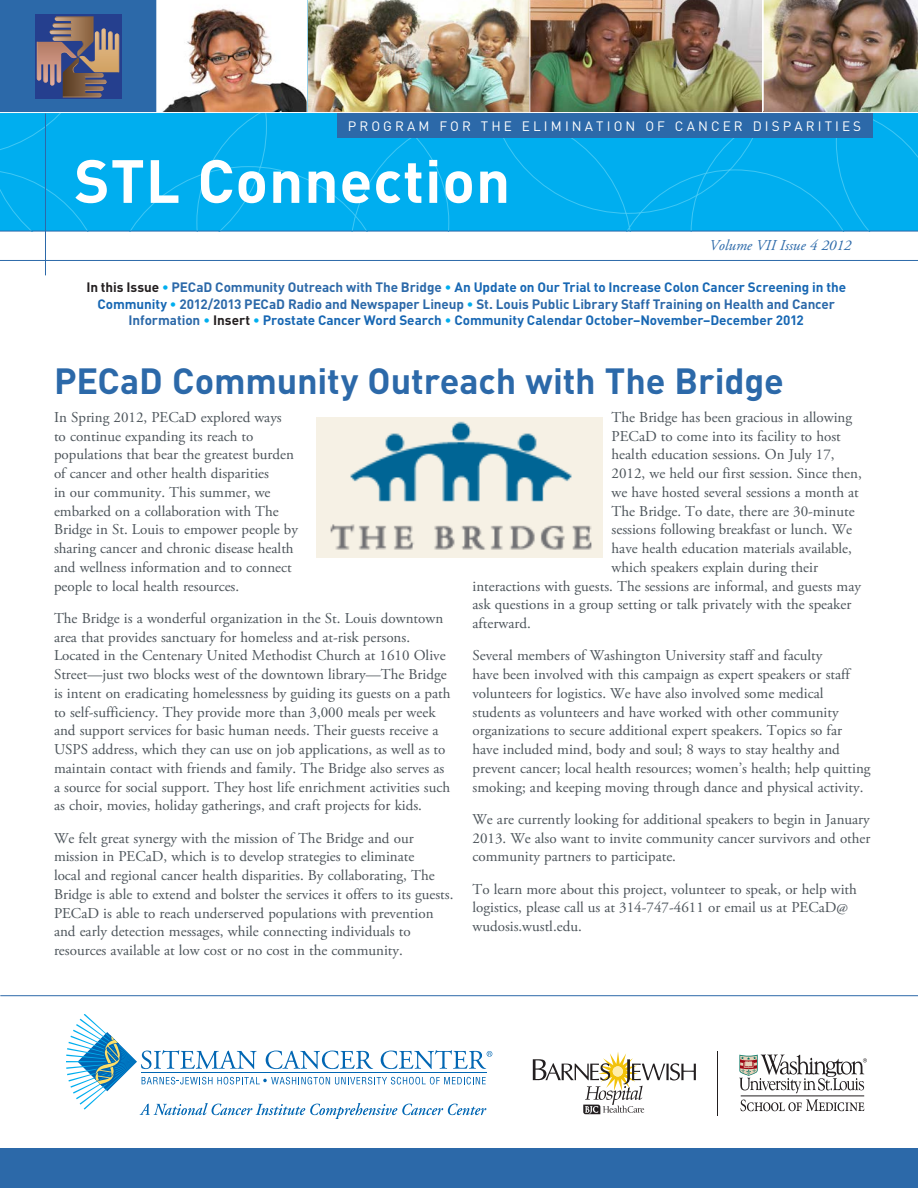
<style>
.page{position:relative;width:918px;height:1188px;background:#fff}
.page>*{position:absolute;margin:0;border:0;box-sizing:border-box;transform-origin:0 0}
.t1{font:700 60px "DIN";letter-spacing:.015em;color:#fff}
.t2{font:700 36px "DIN";letter-spacing:-.005em;color:#2c69a9}
.t3{font:15px/18.8px "Adobe Garamond Pro";color:#4c545a}
.t4{font:italic 15px "Adobe Garamond Pro";color:#2c69a9}
.t5{font:700 13.5px/16.5px "DIN";letter-spacing:-.005em;color:#2c69a9;text-align:center}
.t6{font:13.5px "DIN";letter-spacing:.23em;color:#fff}
.s1{color:#231f20}
.s2{color:#00aeef}
.s3{color:#1767b3}
</style>
<div class="page">
<img style="left:763px;top:0;width:155px;height:112px">
<hr style="left:763px;top:0;width:1px;height:111px;background:#fff">
<hr style="left:0;top:753px;width:1px;height:39px;background:#2c69a9">
<div style="left:0;top:0;width:156px;height:114px;background:#2c69a9"></div>
<svg style="left:35px;top:14px;width:86px;height:85px"></svg>
<svg style="left:37px;top:17px;width:82px;height:80px;background:#766874"></svg>
<hr style="left:0;top:995px;width:918px;height:1px;background:#2c69a9">
<div style="left:0;top:1148px;width:918px;height:40px;background:#2c69a9"></div>
<img style="left:162px;top:8px;width:145px;height:104px">
<img style="left:308px;top:0;width:221px;height:112px">
<img style="left:530px;top:0;width:232px;height:112px">
<div style="left:0;top:113px;width:918px;height:118px;background:#00aeef"></div>
<div style="left:338px;top:112px;width:535px;height:26px;background:#2c69a9"></div>
<hr style="left:0;top:260px;width:918px;height:1px;background:#2c69a9">
<hr style="left:45px;top:113px;width:1px;height:162px;background:#2c69a9">
<hr style="left:0;top:231px;width:918px;height:1px;background:#2c69a9">
<svg style="left:66px;top:1015px;width:426px;height:103px"></svg>
<hr style="left:717px;top:1051px;width:1px;height:64px;background:#231f20">
<svg style="left:533px;top:1052px;width:163px;height:62px"></svg>
<hr style="left:741px;top:1096px;width:123px;height:1px;background:#231f20">
<svg style="left:740px;top:1099px;width:124px;height:12px"></svg>
<svg style="left:739px;top:1055px;width:128px;height:38px"></svg>
<hr style="left:0;top:112px;width:918px;height:1px;background:#fff">
<img style="left:317px;top:417px;width:286px;height:140px">
<p class="t6" style="left:348px;top:117px;width:515px">PROGRAM FOR THE ELIMINATION OF CANCER DISPARITIES</p>
<h1 class="t1" style="left:74px;top:142px;width:438px">STL Connection</h1>
<p class="t4" style="left:710px;top:237px;width:143px">Volume VII Issue 4 2012</p>
<p class="t5" style="left:86px;top:278px;width:761px"><span class="s1">In this Issue</span> <span class="s2">•</span> PECaD Community Outreach with The Bridge <span class="s2">•</span> <span class="s3">An Update on Our Trial to Increase Colon Cancer Screening in the<br>Community</span> <span class="s2">•</span> 2012/2013 PECaD Radio and Newspaper Lineup <span class="s2">•</span> St. Louis Public Library Staff Training on Health and Cancer<br>Information <span class="s2">•</span> <span class="s1">Insert</span> <span class="s2">•</span> <span class="s3">Prostate Cancer Word Search</span> <span class="s2">•</span> <span class="s3">Community Calendar October–November–December 2012</span></p>
<h2 class="t2" style="left:54px;top:358px;width:732px">PECaD Community Outreach with The Bridge</h2>
<p class="t3" style="left:54px;top:408px;width:245px">In Spring 2012, PECaD explored ways<br>to continue expanding its reach to populations that bear the greatest burden of cancer and other health disparities<br>in our community. This summer, we embarked on a collaboration with The Bridge in St. Louis to empower people by sharing cancer and chronic disease health and wellness information and to connect people to local health resources.</p>
<p class="t3" style="left:54px;top:609px;width:398px">The Bridge is a wonderful organization in the St. Louis downtown area that provides sanctuary for homeless and at-risk persons.<br>Located in the Centenary United Methodist Church at 1610 Olive Street—just two blocks west of the downtown library—The Bridge is intent on eradicating homelessness by guiding its guests on a path to self-sufficiency. They provide more than 3,000 meals per week and support services for basic human needs. Their guests receive a USPS address, which they can use on job applications, as well as to maintain contact with friends and family. The Bridge also serves as a source for social support. They host life enrichment activities such as choir, movies, holiday gatherings, and craft projects for kids.</p>
<p class="t3" style="left:54px;top:829px;width:401px">We felt great synergy with the mission of The Bridge and our mission in PECaD, which is to develop strategies to eliminate<br>local and regional cancer health disparities. By collaborating, The Bridge is able to extend and bolster the services it offers to its guests.<br>PECaD is able to reach underserved populations with prevention and early detection messages, while connecting individuals to resources available at low cost or no cost in the community.</p>
<p class="t3" style="left:612px;top:408px;width:242px">The Bridge has been gracious in allowing</p>
<p class="t3" style="left:612px;top:427px;width:231px">PECaD to come into its facility to host</p>
<p class="t3" style="left:612px;top:446px;width:225px">health education sessions. On July 17,</p>
<p class="t3" style="left:612px;top:464px;width:252px">2012, we held our first session. Since then,</p>
<p class="t3" style="left:612px;top:483px;width:249px">we have hosted several sessions a month at</p>
<p class="t3" style="left:612px;top:502px;width:245px">The Bridge. To date, there are 30-minute</p>
<p class="t3" style="left:612px;top:521px;width:242px">sessions following breakfast or lunch. We</p>
<p class="t3" style="left:612px;top:539px;width:242px">have health education materials available,</p>
<p class="t3" style="left:612px;top:558px;width:208px">which speakers explain during their</p>
<p class="t3" style="left:472px;top:577px;width:390px">interactions with guests. The sessions are informal, and guests may</p>
<p class="t3" style="left:472px;top:596px;width:380px">ask questions in a group setting or talk privately with the speaker</p>
<p class="t3" style="left:472px;top:614px;width:60px">afterward.</p>
<p class="t3" style="left:472px;top:647px;width:400px">Several members of Washington University staff and faculty<br>have been involved with this campaign as expert speakers or staff volunteers for logistics. We have also involved some medical students as volunteers and have worked with other community organizations to secure additional expert speakers. Topics so far have included mind, body and soul; 8 ways to stay healthy and prevent cancer; local health resources; women’s health; help quitting smoking; and keeping moving through dance and physical activity.</p>
<p class="t3" style="left:472px;top:810px;width:400px;text-align:justify">We are currently looking for additional speakers to begin in January 2013. We also want to invite community cancer survivors and other community partners to participate.</p>
<p class="t3" style="left:472px;top:880px;width:386px">To learn more about this project, volunteer to speak, or help with logistics, please call us at 314-747-4611 or email us at PECaD@ wudosis.wustl.edu.</p>
</div>
